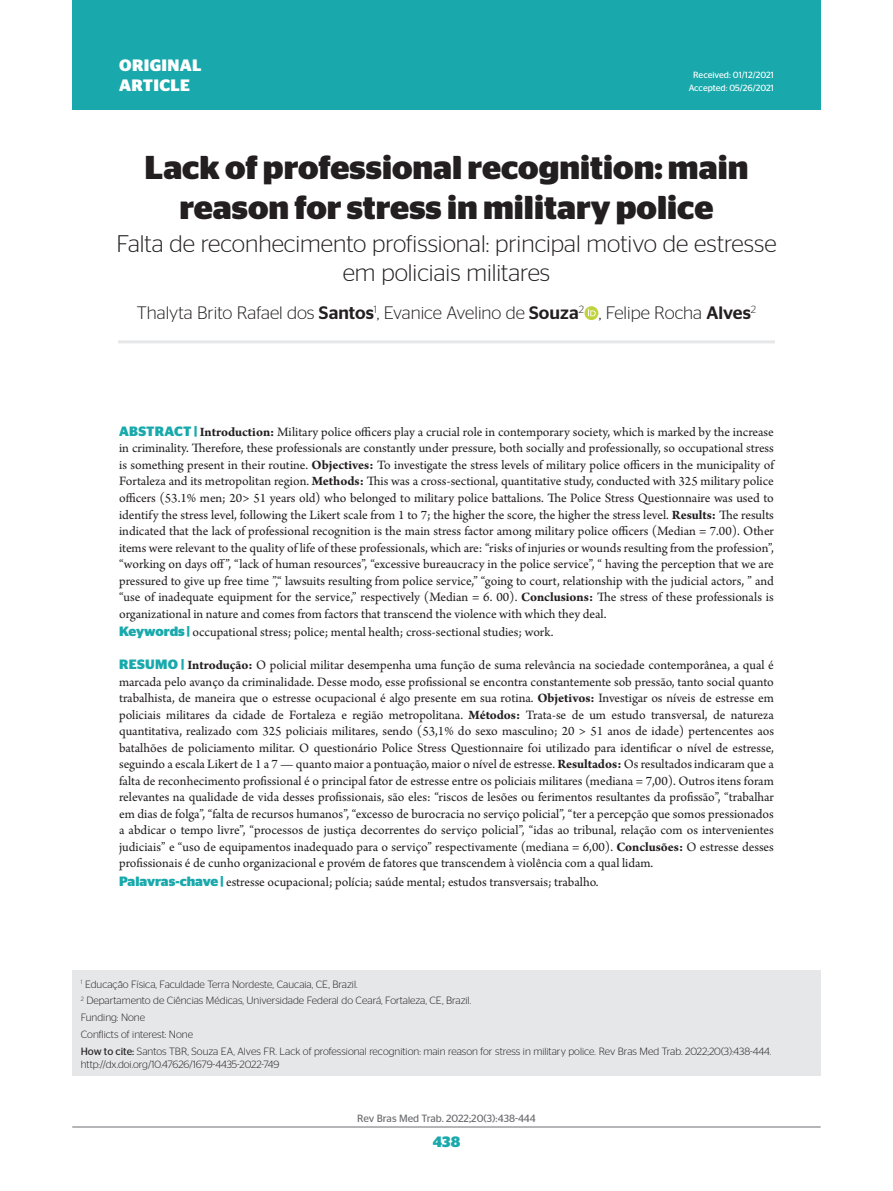
<style>
.page{position:relative;width:893px;height:1191px;background:#fff}
.page>*{position:absolute;margin:0;border:0;box-sizing:border-box;transform-origin:0 0}
.t1{font:700 33px/39.6px "Stag Sans";color:#231f20;text-align:center}
.t2{font:300 24px/28.8px "Stag Sans";color:#231f20;text-align:center}
.t3{font:300 18px "Stag Sans";color:#231f20}
.t4{font:700 16.5px/19.8px "Stag Sans";letter-spacing:.02em;color:#fff}
.t5{font:700 15px "Stag Sans";color:#19a9ac}
.t6{font:13.5px/16.5px "Arno Pro";color:#231f20;text-align:justify}
.t7{font:300 10.5px/16.8px "Stag Sans";color:#231f20}
.t8{font:10.5px "Stag Sans";color:#6c6d70}
.t9{font:9px/12.9px "Stag Sans";color:#fff;text-align:center}
.s1{font-weight:500}
.s2{font-family:"Stag Sans";font-weight:700;color:#19a9ac}
.s3{font-weight:700}
.s4{font-weight:400}
</style>
<div class="page">
<hr style="left:72px;top:1126px;width:749px;height:1px;background:#6c6d70">
<div style="left:72px;top:0;width:749px;height:110px;background:#19a9ac"></div>
<hr style="left:118px;top:340px;width:657px;height:3px;background:#e6e7e9">
<svg style="left:584px;top:306px;width:14px;height:14px"></svg>
<svg style="left:588px;top:309px;width:8px;height:7px"></svg>
<div style="left:72px;top:970px;width:749px;height:106px;background:#e6e7e9"></div>
<p class="t4" style="left:119px;top:56px;width:84px">ORIGINAL<br>ARTICLE</p>
<p class="t9" style="left:689px;top:69px;width:87px">Received: 01/12/2021<br>Accepted: 05/26/2021</p>
<h1 class="t1" style="left:144px;top:148px;width:606px">Lack of professional recognition: main reason for stress in military police</h1>
<h2 class="t2" style="left:116px;top:229px;width:662px">Falta de reconhecimento profissional: principal motivo de estresse em policiais militares</h2>
<h3 class="t3" style="left:137px;top:303px;width:621px">Thalyta Brito Rafael dos <span class="s1">Santos</span><sup>1</sup>, Evanice Avelino de <span class="s1">Souza</span><sup>2</sup> , Felipe Rocha <span class="s1">Alves</span><sup>2</sup></h3>
<p class="t6" style="left:119px;top:424px;width:656px"><span class="s2">ABSTRACT |</span> <span class="s3">Introduction:</span> Military police officers play a crucial role in contemporary society, which is marked by the increase in criminality. Therefore, these professionals are constantly under pressure, both socially and professionally, so occupational stress is something present in their routine. <span class="s3">Objectives:</span> To investigate the stress levels of military police officers in the municipality of Fortaleza and its metropolitan region. <span class="s3">Methods:</span> This was a cross-sectional, quantitative study, conducted with 325 military police officers (53.1% men; 20&gt; 51 years old) who belonged to military police battalions. The Police Stress Questionnaire was used to identify the stress level, following the Likert scale from 1 to 7; the higher the score, the higher the stress level. <span class="s3">Results:</span> The results indicated that the lack of professional recognition is the main stress factor among military police officers (Median = 7.00). Other items were relevant to the quality of life of these professionals, which are: “risks of injuries or wounds resulting from the profession”, “working on days off”, “lack of human resources”, “excessive bureaucracy in the police service”, “ having the perception that we are pressured to give up free time ”,“ lawsuits resulting from police service,” “going to court, relationship with the judicial actors, ” and “use of inadequate equipment for the service,” respectively (Median = 6. 00). <span class="s3">Conclusions:</span> The stress of these professionals is organizational in nature and comes from factors that transcend the violence with which they deal.</p>
<p class="t6" style="left:119px;top:624px;width:436px"><span class="s2">Keywords |</span> occupational stress; police; mental health; cross-sectional studies; work.</p>
<p class="t6" style="left:119px;top:657px;width:656px"><span class="s2">RESUMO |</span> <span class="s3">Introdução:</span> O policial militar desempenha uma função de suma relevância na sociedade contemporânea, a qual é marcada pelo avanço da criminalidade. Desse modo, esse profissional se encontra constantemente sob pressão, tanto social quanto trabalhista, de maneira que o estresse ocupacional é algo presente em sua rotina. <span class="s3">Objetivos:</span> Investigar os níveis de estresse em policiais militares da cidade de Fortaleza e região metropolitana. <span class="s3">Métodos:</span> Trata-se de um estudo transversal, de natureza quantitativa, realizado com 325 policiais militares, sendo (53,1% do sexo masculino; 20 &gt; 51 anos de idade) pertencentes aos batalhões de policiamento militar. O questionário Police Stress Questionnaire foi utilizado para identificar o nível de estresse, seguindo a escala Likert de 1 a 7 — quanto maior a pontuação, maior o nível de estresse. <span class="s3">Resultados:</span> Os resultados indicaram que a falta de reconhecimento profissional é o principal fator de estresse entre os policiais militares (mediana = 7,00). Outros itens foram relevantes na qualidade de vida desses profissionais, são eles: “riscos de lesões ou ferimentos resultantes da profissão”, “trabalhar em dias de folga”, “falta de recursos humanos”, “excesso de burocracia no serviço policial”, “ter a percepção que somos pressionados a abdicar o tempo livre”, “processos de justiça decorrentes do serviço policial”, “idas ao tribunal, relação com os intervenientes judiciais” e “uso de equipamentos inadequado para o serviço” respectivamente (mediana = 6,00). <span class="s3">Conclusões:</span> O estresse desses profissionais é de cunho organizacional e provém de fatores que transcendem à violência com a qual lidam.</p>
<p class="t6" style="left:119px;top:874px;width:481px"><span class="s2">Palavras-chave |</span> estresse ocupacional; polícia; saúde mental; estudos transversais; trabalho.</p>
<p class="t7" style="left:81px;top:975px;width:692px"><sup>1</sup> Educação Física, Faculdade Terra Nordeste, Caucaia, CE, Brazil.<br><sup>2</sup> Departamento de Ciências Médicas, Universidade Federal do Ceará, Fortaleza, CE, Brazil.<br>Funding: None<br>Conflicts of interest: None<br><span class="s4">How to cite:</span> Santos TBR, Souza EA, Alves FR. Lack of professional recognition: main reason for stress in military police. Rev Bras Med Trab. 2022;20(3):438-444.</p>
<p class="t7" style="left:81px;top:1055px;width:200px">http://dx.doi.org/10.47626/1679-4435-2022-749</p>
<p class="t8" style="left:357px;top:1112px;width:180px">Rev Bras Med Trab. 2022;20(3):438-444</p>
<p class="t5" style="left:433px;top:1133px;width:29px">438</p>
</div>
